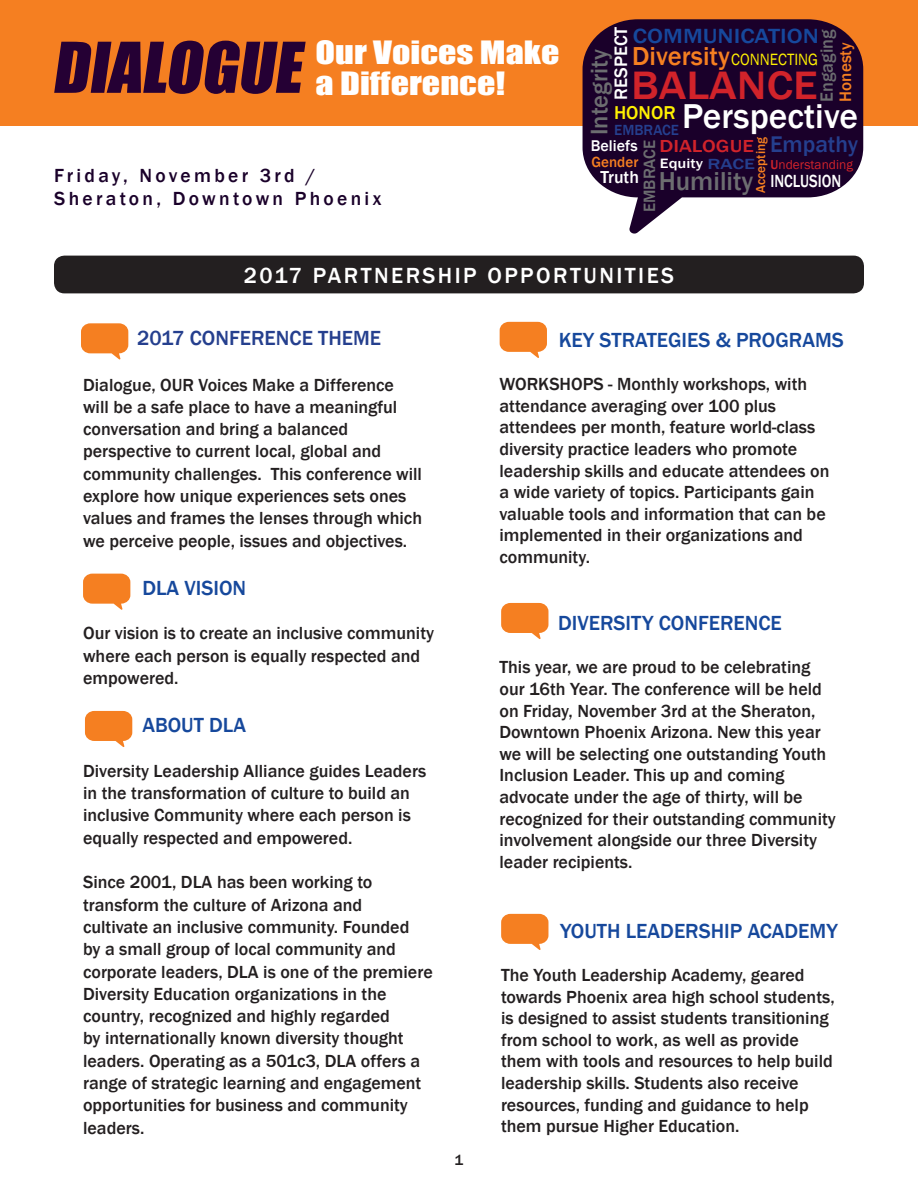
<style>
.page{position:relative;width:918px;height:1188px;background:#fff}
.page>*{position:absolute;margin:0;border:0;box-sizing:border-box;transform-origin:0 0}
.t1{font:64.65px "Impact";color:#250034}
.t2{font:500 40.8px "Franklin Gothic";color:#d1232a;scale:1.12 1}
.t3{font:500 35.4px "Franklin Gothic";color:#fff}
.t4{font:29.55px/30.8px "Impact";color:#fff;scale:1.22 1}
.t5{font:500 26.7px "Franklin Gothic";color:#f57f21}
.t6{font:500 26.7px "Franklin Gothic";color:#6c6d70}
.t7{font:500 24.6px "Franklin Gothic";color:#6c6d70}
.t8{font:500 23.25px "Franklin Gothic";color:#253f8e}
.t9{font:500 22.5px "Franklin Gothic";letter-spacing:.11em;color:#fff}
.t10{font:500 21.15px "Franklin Gothic";color:#16489c;scale:1.18 1}
.t11{font:500 21px "Franklin Gothic";color:#16489c}
.t12{font:500 21px "Franklin Gothic";color:#253f8e}
.t13{font:500 19.5px "Franklin Gothic";letter-spacing:.17em;color:#1a002a}
.t14{font:500 19.05px "Franklin Gothic";color:#fff101}
.t15{font:500 18.6px "Franklin Gothic";color:#fff}
.t16{font:500 18.3px "Franklin Gothic";color:#6c6d70}
.t17{font:500 18px/21.6px "Franklin Gothic";color:#231f20}
.t18{font:500 18px "Franklin Gothic";color:#fff;scale:.83 1}
.t19{font:500 17.85px "Franklin Gothic";color:#d1232a;scale:1.19 1}
.t20{font:500 17.85px "Franklin Gothic";color:#fff}
.t21{font:500 17.1px "Franklin Gothic";color:#f57f21}
.t22{font:500 16.95px "Franklin Gothic";color:#6c6d70}
.t23{font:16.8px "Franklin Gothic";color:#fff101;scale:.91 1}
.t24{font:500 16.05px "Franklin Gothic";color:#fff}
.t25{font:500 15.15px "Franklin Gothic";color:#253f8e}
.t26{font:500 15.15px "Franklin Gothic";color:#f57f21}
.t27{font:500 15px "Franklin Gothic";color:#231f20}
.t28{font:500 13.95px "Franklin Gothic";color:#fff;scale:1.18 1}
.t29{font:13.35px "Franklin Gothic";color:#d1232a}
.t30{font:500 13.35px "Franklin Gothic";color:#f57f21}
.s1{font-size:15.15px;color:#253f8e}
.s2{font-weight:500}
</style>
<div class="page">
<div style="left:0;top:0;width:918px;height:125px;background:#f57f21"></div>
<div style="left:54px;top:256px;width:810px;height:37px;background:#231f20;border-radius:10px"></div>
<svg style="left:81px;top:323px;width:47px;height:37px"></svg>
<svg style="left:500px;top:322px;width:47px;height:36px"></svg>
<svg style="left:83px;top:574px;width:47px;height:36px"></svg>
<svg style="left:85px;top:711px;width:47px;height:36px"></svg>
<svg style="left:501px;top:603px;width:47px;height:36px"></svg>
<svg style="left:501px;top:914px;width:47px;height:36px"></svg>
<svg style="left:583px;top:19px;width:280px;height:215px;fill:#1a002a"></svg>
<p class="t1" style="left:51px;top:17px;width:264px">DIALOGUE</p>
<p class="t4" style="left:316px;top:36px;width:201px">Our Voices Make a Difference!</p>
<p class="t13" style="left:54px;top:163px;width:263px">Friday, November 3rd /</p>
<p class="t13" style="left:54px;top:186px;width:329px">Sheraton, Downtown Phoenix</p>
<p class="t15" style="left:610px;top:100px;width:75px;rotate:-90deg">RESPECT</p>
<p class="t10" style="left:633px;top:22px;width:159px">COMMUNICATION</p>
<p class="t16" style="left:815px;top:102px;width:74px;rotate:-90deg">Engaging</p>
<p class="t21" style="left:835px;top:102px;width:61px;rotate:-90deg">Honesty</p>
<p class="t5" style="left:632px;top:39px;width:99px">Diversity</p>
<p class="t7" style="left:584px;top:135px;width:88px;rotate:-90deg">Integrity</p>
<p class="t23" style="left:731px;top:49px;width:97px">CONNECTING</p>
<p class="t2" style="left:631px;top:60px;width:168px">BALANCE</p>
<p class="t3" style="left:682px;top:95px;width:177px">Perspective</p>
<p class="t14" style="left:614px;top:101px;width:63px">HONOR</p>
<p class="t25" style="left:614px;top:120px;width:66px">EMBRACE</p>
<p class="t20" style="left:600px;top:166px;width:40px">Truth</p>
<p class="t8" style="left:770px;top:130px;width:90px">Empathy</p>
<p class="t30" style="left:753px;top:193px;width:58px;rotate:-90deg">Accepting</p>
<p class="t19" style="left:659px;top:135px;width:81px">DIALOGUE</p>
<p class="t22" style="left:639px;top:212px;width:74px;rotate:-90deg">EMBRACE</p>
<p class="t24" style="left:591px;top:136px;width:48px">Beliefs</p>
<p class="t26" style="left:592px;top:152px;width:48px">Gender</p>
<p class="t28" style="left:660px;top:155px;width:82px">Equity <span class="s1">RACE</span></p>
<p class="t29" style="left:771px;top:156px;width:84px"><span class="s2">U</span>nderstanding</p>
<p class="t18" style="left:770px;top:170px;width:87px">INCLUSION</p>
<p class="t6" style="left:659px;top:165px;width:96px">Humility</p>
<p class="t9" style="left:244px;top:262px;width:432px">2017 PARTNERSHIP OPPORTUNITIES</p>
<p class="t12" style="left:137px;top:325px;width:246px">2017 CONFERENCE THEME</p>
<p class="t17" style="left:83px;top:374px;width:341px;line-height:22.4px">Dialogue, OUR Voices Make a Difference will be a safe place to have a meaningful conversation and bring a balanced perspective to current local, global and community challenges. This conference will explore how unique experiences sets ones values and frames the lenses through which we perceive people, issues and objectives.</p>
<p class="t11" style="left:142px;top:575px;width:105px">DLA VISION</p>
<p class="t17" style="left:83px;top:622px;width:353px;line-height:22.4px">Our vision is to create an inclusive community where each person is equally respected and empowered.</p>
<p class="t11" style="left:142px;top:712px;width:105px">ABOUT DLA</p>
<p class="t17" style="left:83px;top:760px;width:345px;line-height:22.4px">Diversity Leadership Alliance guides Leaders in the transformation of culture to build an inclusive Community where each person is equally respected and empowered.</p>
<p class="t17" style="left:83px;top:871px;width:351px;line-height:22.4px">Since 2001, DLA has been working to transform the culture of Arizona and<br>cultivate an inclusive community. Founded<br>by a small group of local community and corporate leaders, DLA is one of the premiere Diversity Education organizations in the country, recognized and highly regarded<br>by internationally known diversity thought leaders. Operating as a 501c3, DLA offers a range of strategic learning and engagement opportunities for business and community leaders.</p>
<p class="t27" style="left:455px;top:1150px;width:10px">1</p>
<p class="t11" style="left:559px;top:327px;width:287px">KEY STRATEGIES &amp; PROGRAMS</p>
<p class="t17" style="left:500px;top:374px;width:331px">WORKSHOPS - Monthly workshops, with attendance averaging over 100 plus attendees per month, feature world-class diversity practice leaders who promote leadership skills and educate attendees on a wide variety of topics. Participants gain valuable tools and information that can be implemented in their organizations and community.</p>
<p class="t11" style="left:558px;top:610px;width:225px">DIVERSITY CONFERENCE</p>
<p class="t17" style="left:500px;top:657px;width:338px">This year, we are proud to be celebrating our 16th Year. The conference will be held on Friday, November 3rd at the Sheraton, Downtown Phoenix Arizona. New this year we will be selecting one outstanding Youth Inclusion Leader. This up and coming advocate under the age of thirty, will be recognized for their outstanding community involvement alongside our three Diversity leader recipients.</p>
<p class="t11" style="left:560px;top:918px;width:279px">YOUTH LEADERSHIP ACADEMY</p>
<p class="t17" style="left:501px;top:964px;width:335px">The Youth Leadership Academy, geared towards Phoenix area high school students, is designed to assist students transitioning from school to work, as well as provide them with tools and resources to help build leadership skills. Students also receive resources, funding and guidance to help them pursue Higher Education.</p>
</div>
